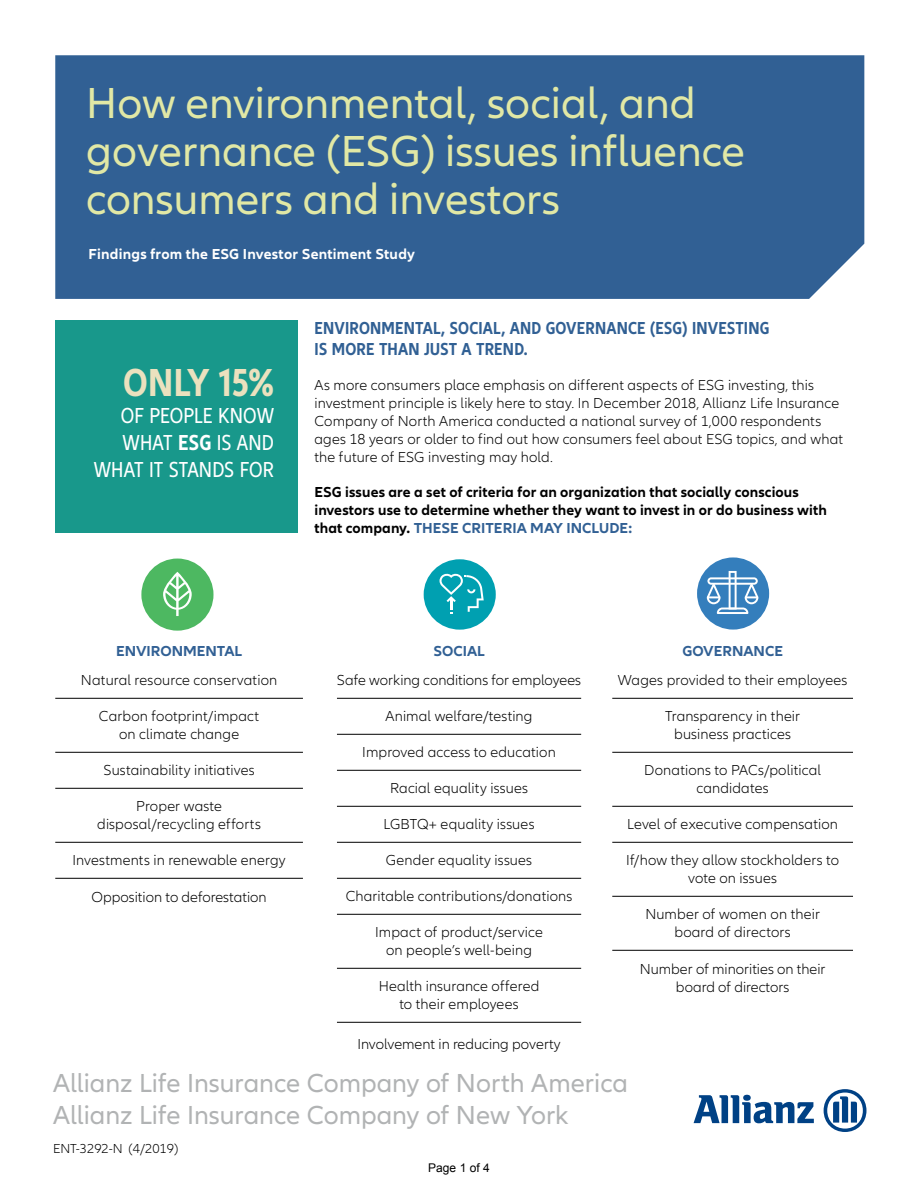
<style>
.page{position:relative;width:918px;height:1188px;background:#fff}
.page>*{position:absolute;margin:0;border:0;box-sizing:border-box;transform-origin:0 0}
.t1{font:45px/48px "Allianz Neo";color:#e1e8a5}
.t2{font:700 condensed 40.5px "Allianz Neo";letter-spacing:-.005em;color:#ebe1be}
.t3{font:27px/31.5px "Allianz Neo";color:#b1b3b4}
.t4{font:condensed 22.5px/27px "Allianz Neo";letter-spacing:.005em;color:#fff;text-align:right}
.t5{font:700 condensed 18px/21px "Allianz Neo";letter-spacing:.01em;color:#316094}
.t6{font:300 15px/18px "Allianz Neo";letter-spacing:.005em;color:#000;text-align:center}
.t7{font:700 15px/18px "Allianz Neo";letter-spacing:.005em;color:#000}
.t8{font:700 15px "Allianz Neo";letter-spacing:.015em;color:#fff}
.t9{font:700 15px "Allianz Neo";color:#316094}
.t10{font:300 13.5px "Allianz Neo";color:#000}
.t11{font:12px "Arial";color:#000}
.s1{font-weight:700}
.s2{color:#316094}
</style>
<div class="page">
<svg style="left:694px;top:1095px;width:120px;height:28px"></svg>
<svg style="left:824px;top:1089px;width:42px;height:43px"></svg>
<div style="left:55px;top:320px;width:242px;height:213px;background:#18988b"></div>
<hr style="left:55px;top:698px;width:248px;height:1px;background:#000">
<hr style="left:55px;top:752px;width:248px;height:1px;background:#000">
<hr style="left:55px;top:788px;width:248px;height:1px;background:#000">
<hr style="left:55px;top:842px;width:248px;height:1px;background:#000">
<hr style="left:55px;top:878px;width:248px;height:1px;background:#000">
<hr style="left:337px;top:698px;width:244px;height:1px;background:#000">
<hr style="left:337px;top:734px;width:244px;height:1px;background:#000">
<hr style="left:337px;top:770px;width:244px;height:1px;background:#000">
<hr style="left:337px;top:806px;width:244px;height:1px;background:#000">
<hr style="left:337px;top:842px;width:244px;height:1px;background:#000">
<hr style="left:337px;top:878px;width:244px;height:1px;background:#000">
<hr style="left:337px;top:914px;width:244px;height:1px;background:#000">
<hr style="left:337px;top:968px;width:244px;height:1px;background:#000">
<hr style="left:337px;top:1022px;width:244px;height:1px;background:#000">
<hr style="left:612px;top:698px;width:241px;height:1px;background:#000">
<hr style="left:612px;top:752px;width:241px;height:1px;background:#000">
<hr style="left:612px;top:806px;width:241px;height:1px;background:#000">
<hr style="left:612px;top:842px;width:241px;height:1px;background:#000">
<hr style="left:612px;top:896px;width:241px;height:1px;background:#000">
<hr style="left:612px;top:950px;width:241px;height:1px;background:#000">
<div style="left:141px;top:559px;width:72px;height:72px;background:#4db861;border-radius:50%"></div>
<svg style="left:163px;top:572px;width:29px;height:44px"></svg>
<div style="left:424px;top:559px;width:72px;height:71px;background:#00a0b1;border-radius:50%"></div>
<svg style="left:440px;top:573px;width:44px;height:41px"></svg>
<div style="left:697px;top:557px;width:72px;height:73px;background:#347ebc;border-radius:50%"></div>
<svg style="left:707px;top:571px;width:51px;height:43px"></svg>
<div style="left:55px;top:55px;width:809px;height:244px;background:#316094"></div>
<h1 class="t1" style="left:86px;top:80px;width:660px">How environmental, social, and governance (ESG) issues influence consumers and investors</h1>
<p class="t8" style="left:88px;top:246px;width:328px">Findings from the ESG Investor Sentiment Study</p>
<h2 class="t2" style="left:123px;top:359px;width:152px">ONLY 15%</h2>
<h3 class="t4" style="left:94px;top:402px;width:182px">OF PEOPLE KNOW<br>WHAT <span class="s1">ESG</span> IS AND<br>WHAT IT STANDS FOR</h3>
<p class="t5" style="left:315px;top:317px;width:456px">ENVIRONMENTAL, SOCIAL, AND GOVERNANCE (ESG) INVESTING<br>IS MORE THAN JUST A TREND.</p>
<p class="t6" style="left:315px;top:376px;width:530px;text-align:left">As more consumers place emphasis on different aspects of ESG investing, this investment principle is likely here to stay. In December 2018, Allianz Life Insurance Company of North America conducted a national survey of 1,000 respondents ages 18 years or older to find out how consumers feel about ESG topics, and what the future of ESG investing may hold.</p>
<p class="t7" style="left:315px;top:483px;width:514px">ESG issues are a set of criteria for an organization that socially conscious investors use to determine whether they want to invest in or do business with that company. <span class="s2">THESE CRITERIA MAY INCLUDE:</span></p>
<p class="t9" style="left:116px;top:642px;width:128px">ENVIRONMENTAL</p>
<p class="t6" style="left:81px;top:672px;width:198px">Natural resource conservation</p>
<p class="t6" style="left:99px;top:708px;width:162px">Carbon footprint/impact on climate change</p>
<p class="t6" style="left:104px;top:762px;width:153px">Sustainability initiatives</p>
<p class="t6" style="left:97px;top:798px;width:165px">Proper waste disposal/recycling efforts</p>
<p class="t6" style="left:73px;top:852px;width:215px">Investments in renewable energy</p>
<p class="t6" style="left:92px;top:888px;width:177px">Opposition to deforestation</p>
<p class="t9" style="left:433px;top:642px;width:53px">SOCIAL</p>
<p class="t6" style="left:337px;top:672px;width:246px">Safe working conditions for employees</p>
<p class="t6" style="left:386px;top:708px;width:149px">Animal welfare/testing</p>
<p class="t6" style="left:362px;top:744px;width:195px">Improved access to education</p>
<p class="t6" style="left:390px;top:780px;width:139px">Racial equality issues</p>
<p class="t6" style="left:384px;top:816px;width:152px">LGBTQ+ equality issues</p>
<p class="t6" style="left:386px;top:852px;width:148px">Gender equality issues</p>
<p class="t6" style="left:346px;top:888px;width:228px">Charitable contributions/donations</p>
<p class="t6" style="left:375px;top:924px;width:169px">Impact of product/service on people’s well-being</p>
<p class="t6" style="left:379px;top:978px;width:162px">Health insurance offered to their employees</p>
<p class="t6" style="left:357px;top:1036px;width:205px">Involvement in reducing poverty</p>
<p class="t9" style="left:682px;top:642px;width:102px">GOVERNANCE</p>
<p class="t6" style="left:618px;top:672px;width:231px">Wages provided to their employees</p>
<p class="t6" style="left:665px;top:708px;width:136px">Transparency in their business practices</p>
<p class="t6" style="left:644px;top:762px;width:178px">Donations to PACs/political candidates</p>
<p class="t6" style="left:627px;top:816px;width:212px">Level of executive compensation</p>
<p class="t6" style="left:626px;top:852px;width:214px">If/how they allow stockholders to vote on issues</p>
<p class="t6" style="left:645px;top:906px;width:176px">Number of women on their board of directors</p>
<p class="t6" style="left:640px;top:961px;width:187px">Number of minorities on their board of directors</p>
<h3 class="t3" style="left:53px;top:1068px;width:576px">Allianz Life Insurance Company of North America<br>Allianz Life Insurance Company of New York</h3>
<p class="t11" style="left:428px;top:1160px;width:63px">Page 1 of 4</p>
<p class="t10" style="left:53px;top:1141px;width:127px">ENT-3292-N (4/2019)</p>
</div>
